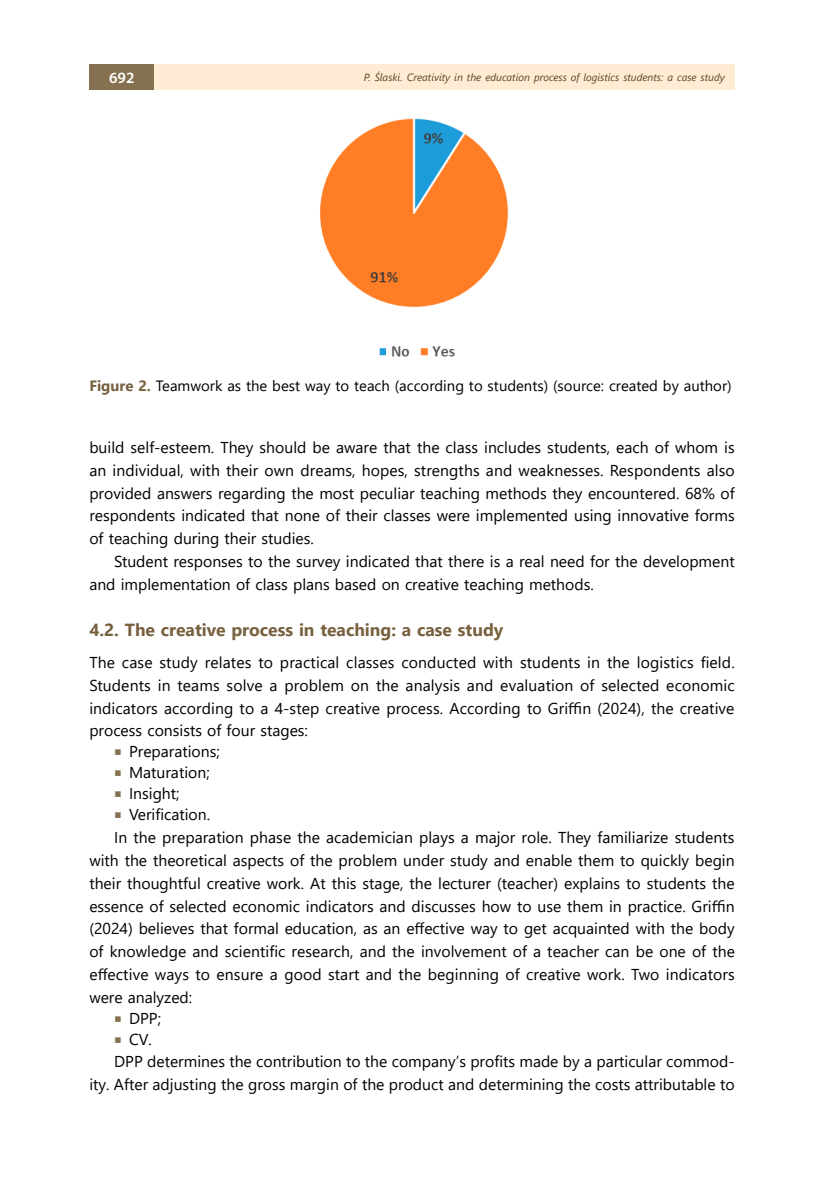
<style>
.page{position:relative;width:834px;height:1191px;background:#fff}
.page>*{position:absolute;margin:0;border:0;box-sizing:border-box;transform-origin:0 0}
.t1{font:700 17.5px "Segoe UI";color:#77603e}
.t2{font:15.75px/22.8px "Segoe UI";color:#000;text-align:justify}
.t3{font:600 15.75px "Myriad Pro";color:#fff}
.t4{font:14.88px "Segoe UI";color:#000}
.t5{font:italic 10.5px "Segoe UI";color:#5c4521}
.s1{font-weight:700;color:#77603e}
.s2{font-family:"Minion Pro";font-size:19.25px;color:#857050}
</style>
<div class="page">
<div style="left:89px;top:64px;width:65px;height:26px;background:#857050"></div>
<div style="left:154px;top:64px;width:580px;height:26px;background:#feecd4"></div>
<img style="left:319px;top:118px;width:190px;height:239px">
<p class="t3" style="left:109px;top:67px;width:27px">692</p>
<p class="t5" style="left:364px;top:67px;width:362px">P. Ślaski. Creativity in the education process of logistics students: a case study</p>
<p class="t4" style="left:89px;top:372px;width:643px"><span class="s1">Figure 2.</span> Teamwork as the best way to teach (according to students) (source: created by author)</p>
<p class="t2" style="left:89px;top:435px;width:646px">build self-esteem. They should be aware that the class includes students, each of whom is an individual, with their own dreams, hopes, strengths and weaknesses. Respondents also provided answers regarding the most peculiar teaching methods they encountered. 68% of respondents indicated that none of their classes were implemented using innovative forms of teaching during their studies.</p>
<p class="t2" style="left:89px;top:548px;width:646px;text-indent:25px">Student responses to the survey indicated that there is a real need for the development and implementation of class plans based on creative teaching methods.</p>
<p class="t1" style="left:89px;top:613px;width:415px">4.2. The creative process in teaching: a case study</p>
<p class="t2" style="left:89px;top:650px;width:647px">The case study relates to practical classes conducted with students in the logistics field.<br>Students in teams solve a problem on the analysis and evaluation of selected economic indicators according to a 4-step creative process. According to Griffin (2024), the creative process consists of four stages:</p>
<p class="t2" style="left:114px;top:739px;width:107px"><span class="s2">■</span> Preparations;</p>
<p class="t2" style="left:114px;top:760px;width:97px"><span class="s2">■</span> Maturation;</p>
<p class="t2" style="left:114px;top:781px;width:67px"><span class="s2">■</span> Insight;</p>
<p class="t2" style="left:114px;top:802px;width:97px"><span class="s2">■</span> Verification.</p>
<p class="t2" style="left:114px;top:825px;width:621px">In the preparation phase the academician plays a major role. They familiarize students</p>
<p class="t2" style="left:89px;top:847px;width:646px">with the theoretical aspects of the problem under study and enable them to quickly begin</p>
<p class="t2" style="left:89px;top:870px;width:646px">their thoughtful creative work. At this stage, the lecturer (teacher) explains to students the</p>
<p class="t2" style="left:89px;top:893px;width:646px">essence of selected economic indicators and discusses how to use them in practice. Griffin</p>
<p class="t2" style="left:89px;top:916px;width:646px">(2024) believes that formal education, as an effective way to get acquainted with the body</p>
<p class="t2" style="left:89px;top:938px;width:647px">of knowledge and scientific research, and the involvement of a teacher can be one of the</p>
<p class="t2" style="left:89px;top:961px;width:646px">effective ways to ensure a good start and the beginning of creative work. Two indicators</p>
<p class="t2" style="left:89px;top:984px;width:104px">were analyzed:</p>
<p class="t2" style="left:114px;top:1005px;width:48px"><span class="s2">■</span> DPP;</p>
<p class="t2" style="left:114px;top:1026px;width:39px"><span class="s2">■</span> CV.</p>
<p class="t2" style="left:114px;top:1049px;width:622px">DPP determines the contribution to the company’s profits made by a particular commod-</p>
<p class="t2" style="left:89px;top:1071px;width:646px">ity. After adjusting the gross margin of the product and determining the costs attributable to</p>
</div>
